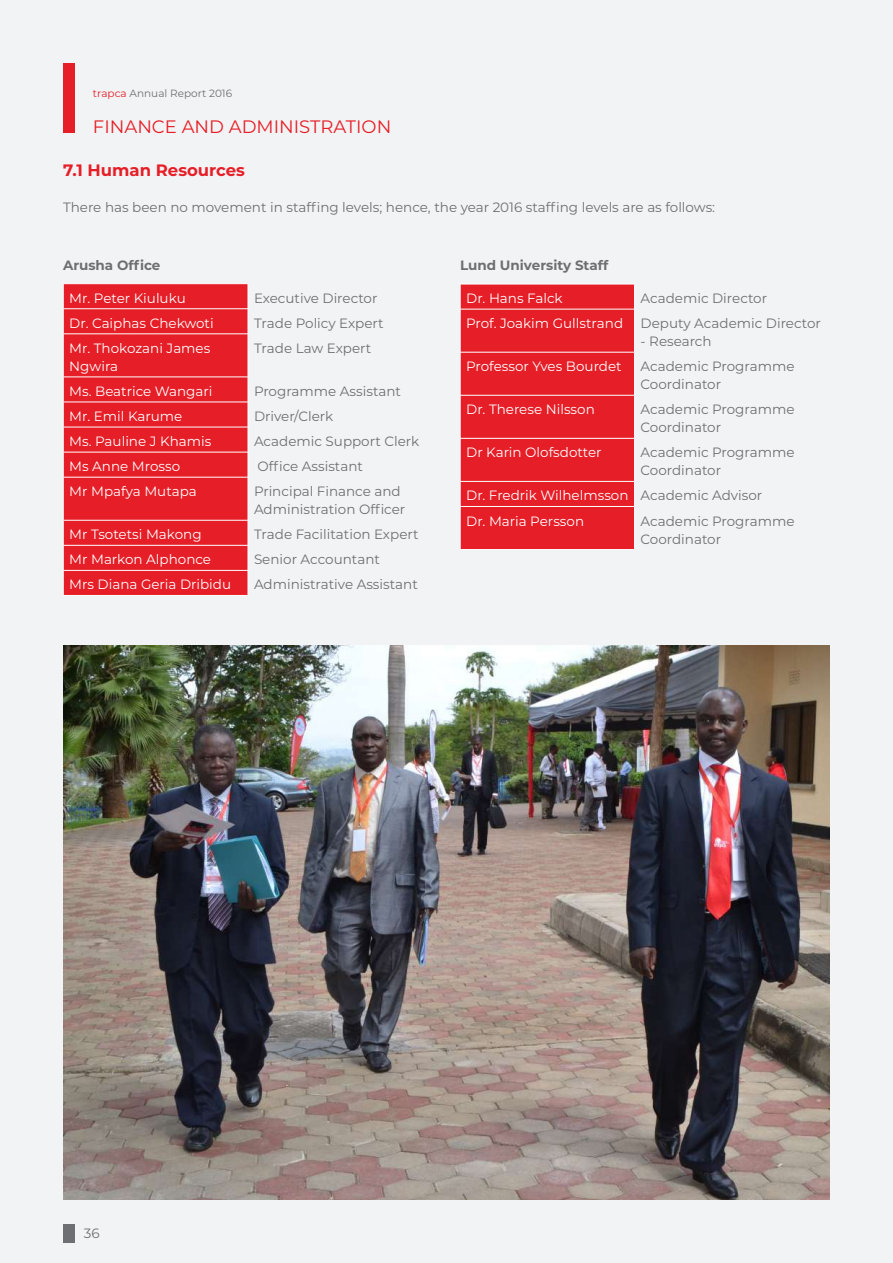
<style>
.page{position:relative;width:893px;height:1263px;background:#f2f3f4}
.page>*{position:absolute;margin:0;border:0;box-sizing:border-box;transform-origin:0 0}
.t1{font:18px "Montserrat";color:#e61e27}
.t2{font:700 16.5px "Montserrat";color:#e61e27}
.t3{font:13.5px/18px "Montserrat";color:#6d7072}
.t4{font:13.5px/18px "Montserrat";color:#fff}
.t5{font:700 13.5px "Montserrat";color:#6d7072}
.t6{font:13.5px "Montserrat";color:#6e6f72}
.t7{font:10.5px "Montserrat";color:#6e6f72}
.s1{color:#e61e27}
.s2{color:#6d7072}
</style>
<div class="page">
<div style="left:63px;top:63px;width:12px;height:70px;background:#e61e27"></div>
<div style="left:63px;top:1224px;width:12px;height:18px;background:#6e6f72"></div>
<div style="left:64px;top:284px;width:184px;height:311px;background:#e61e27"></div>
<hr style="left:63px;top:283px;width:185px;height:1px;background:#fff">
<hr style="left:63px;top:308px;width:185px;height:1px;background:#fff">
<svg style="left:63px;top:284px;width:1px;height:50px"></svg>
<hr style="left:63px;top:334px;width:185px;height:1px;background:#fff">
<hr style="left:63px;top:334px;width:1px;height:43px;background:#fff">
<hr style="left:248px;top:334px;width:1px;height:43px;background:#fff">
<hr style="left:63px;top:377px;width:185px;height:1px;background:#fff">
<hr style="left:63px;top:402px;width:185px;height:1px;background:#fff">
<hr style="left:63px;top:427px;width:185px;height:1px;background:#fff">
<hr style="left:63px;top:452px;width:185px;height:1px;background:#fff">
<svg style="left:63px;top:377px;width:1px;height:100px"></svg>
<hr style="left:63px;top:477px;width:185px;height:1px;background:#fff">
<hr style="left:63px;top:477px;width:1px;height:43px;background:#fff">
<hr style="left:248px;top:477px;width:1px;height:43px;background:#fff">
<hr style="left:63px;top:520px;width:185px;height:1px;background:#fff">
<hr style="left:63px;top:545px;width:185px;height:1px;background:#fff">
<hr style="left:63px;top:570px;width:185px;height:1px;background:#fff">
<svg style="left:63px;top:520px;width:1px;height:75px"></svg>
<hr style="left:63px;top:595px;width:185px;height:1px;background:#fff">
<div style="left:461px;top:285px;width:173px;height:264px;background:#e61e27"></div>
<hr style="left:460px;top:284px;width:175px;height:1px;background:#fff">
<svg style="left:460px;top:284px;width:1px;height:25px"></svg>
<svg style="left:634px;top:284px;width:1px;height:24px"></svg>
<hr style="left:460px;top:309px;width:175px;height:1px;background:#fff">
<hr style="left:460px;top:309px;width:1px;height:43px;background:#fff">
<hr style="left:634px;top:309px;width:1px;height:43px;background:#fff">
<hr style="left:460px;top:352px;width:175px;height:1px;background:#fff">
<hr style="left:460px;top:352px;width:1px;height:43px;background:#fff">
<hr style="left:634px;top:352px;width:1px;height:43px;background:#fff">
<hr style="left:460px;top:395px;width:175px;height:1px;background:#fff">
<hr style="left:460px;top:395px;width:1px;height:43px;background:#fff">
<hr style="left:634px;top:395px;width:1px;height:43px;background:#fff">
<hr style="left:460px;top:438px;width:175px;height:1px;background:#fff">
<hr style="left:460px;top:438px;width:1px;height:43px;background:#fff">
<hr style="left:634px;top:438px;width:1px;height:43px;background:#fff">
<hr style="left:460px;top:481px;width:175px;height:1px;background:#fff">
<svg style="left:460px;top:482px;width:1px;height:24px"></svg>
<svg style="left:634px;top:482px;width:1px;height:24px"></svg>
<hr style="left:460px;top:506px;width:175px;height:1px;background:#fff">
<hr style="left:460px;top:507px;width:1px;height:42px;background:#fff">
<hr style="left:634px;top:507px;width:1px;height:42px;background:#fff">
<hr style="left:460px;top:549px;width:175px;height:1px;background:#fff">
<img style="left:63px;top:645px;width:767px;height:555px">
<p class="t7" style="left:93px;top:86px;width:141px"><span class="s1">trapca</span> Annual Report 2016</p>
<h1 class="t1" style="left:93px;top:114px;width:300px">FINANCE AND ADMINISTRATION</h1>
<p class="t2" style="left:63px;top:158px;width:184px">7.1 Human Resources</p>
<p class="t3" style="left:63px;top:198px;width:654px">There has been no movement in staffing levels; hence, the year 2016 staffing levels are as follows:</p>
<p class="t5" style="left:63px;top:255px;width:99px">Arusha Office</p>
<p class="t4" style="left:69px;top:288px;width:118px">Mr. Peter Kiuluku</p>
<p class="t3" style="left:254px;top:288px;width:125px">Executive Director</p>
<p class="t4" style="left:69px;top:314px;width:146px">Dr. Caiphas Chekwoti</p>
<p class="t3" style="left:254px;top:314px;width:131px">Trade Policy Expert</p>
<p class="t4" style="left:69px;top:339px;width:143px">Mr. Thokozani James<br>Ngwira</p>
<p class="t3" style="left:254px;top:339px;width:119px">Trade Law Expert</p>
<p class="t4" style="left:69px;top:382px;width:145px">Ms. Beatrice Wangari</p>
<p class="t3" style="left:254px;top:382px;width:149px">Programme Assistant</p>
<p class="t4" style="left:69px;top:407px;width:115px">Mr. Emil Karume</p>
<p class="t3" style="left:254px;top:407px;width:81px">Driver/Clerk</p>
<p class="t4" style="left:69px;top:432px;width:144px">Ms. Pauline J Khamis</p>
<p class="t3" style="left:254px;top:432px;width:167px">Academic Support Clerk</p>
<p class="t4" style="left:69px;top:457px;width:112px">Ms Anne Mrosso</p>
<p class="t3" style="left:258px;top:457px;width:107px">Office Assistant</p>
<p class="t4" style="left:69px;top:482px;width:129px">Mr Mpafya Mutapa</p>
<p class="t3" style="left:254px;top:482px;width:153px">Principal Finance and<br>Administration Officer</p>
<p class="t4" style="left:69px;top:525px;width:134px">Mr Tsotetsi Makong</p>
<p class="t3" style="left:254px;top:525px;width:166px">Trade Facilitation Expert</p>
<p class="t4" style="left:69px;top:550px;width:143px">Mr Markon Alphonce</p>
<p class="t3" style="left:254px;top:550px;width:127px">Senior Accountant</p>
<p class="t4" style="left:69px;top:575px;width:163px">Mrs Diana Geria Dribidu</p>
<p class="t3" style="left:254px;top:575px;width:165px">Administrative Assistant</p>
<p class="t5" style="left:460px;top:256px;width:150px">Lund University Staff</p>
<p class="t4" style="left:466px;top:289px;width:98px">Dr. Hans Falck</p>
<p class="t3" style="left:640px;top:289px;width:128px">Academic Director</p>
<p class="t4" style="left:466px;top:314px;width:159px">Prof. Joakim Gullstrand</p>
<p class="t3" style="left:640px;top:314px;width:182px">Deputy Academic Director</p>
<p class="t3" style="left:640px;top:332px;width:72px">- Research</p>
<p class="t4" style="left:466px;top:357px;width:157px">Professor Yves Bourdet</p>
<p class="t3" style="left:640px;top:357px;width:156px">Academic Programme<br>Coordinator</p>
<p class="t4" style="left:466px;top:400px;width:130px">Dr. Therese Nilsson</p>
<p class="t3" style="left:640px;top:400px;width:156px">Academic Programme<br>Coordinator</p>
<p class="t4" style="left:466px;top:443px;width:137px">Dr Karin Olofsdotter</p>
<p class="t3" style="left:640px;top:443px;width:156px">Academic Programme<br>Coordinator</p>
<p class="t4" style="left:466px;top:483px;width:298px;line-height:25px">Dr. Fredrik Wilhelmsson <span class="s2">Academic Advisor<br></span>Dr. Maria Persson</p>
<p class="t3" style="left:640px;top:511px;width:156px">Academic Programme<br>Coordinator</p>
<p class="t6" style="left:84px;top:1223px;width:17px">36</p>
</div>
